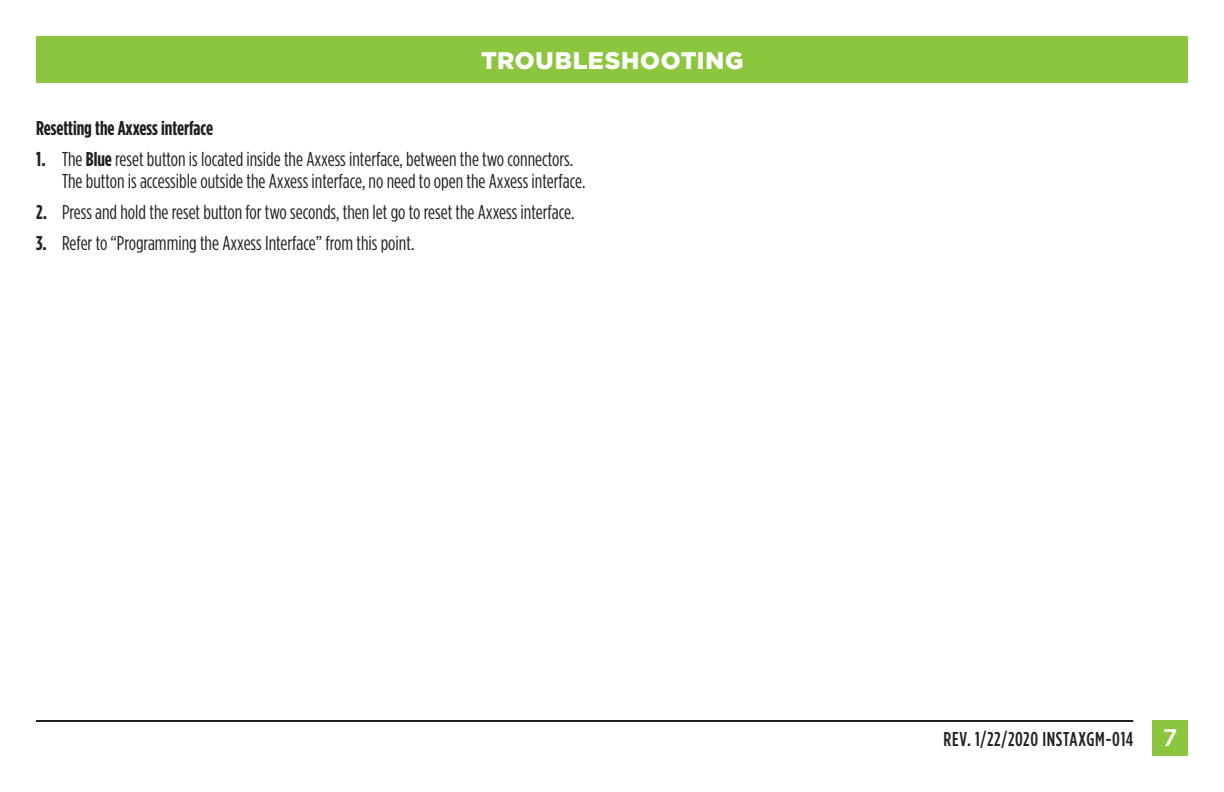
<style>
.page{position:relative;width:1224px;height:792px;background:#fff}
.page>*{position:absolute;margin:0;border:0;box-sizing:border-box;transform-origin:0 0}
.t1{font:900 24px "Gotham";letter-spacing:.03em;color:#fff}
.t2{font:20px/22px "Gotham Condensed";color:#231f20}
.t3{font:700 20px "Gotham Condensed";color:#231f20}
.t4{font:500 20px "Gotham Condensed";letter-spacing:.03em;color:#231f20}
.s1{font-weight:700}
.s2{font-family:"Gotham";font-size:24px;color:#fff}
</style>
<div class="page">
<div style="left:36px;top:36px;width:1152px;height:46px;background:#8bc63e"></div>
<div style="left:1152px;top:720px;width:36px;height:36px;background:#8bc63e"></div>
<hr style="left:36px;top:720px;width:1097px;height:2px;background:#231f20">
<p class="t1" style="left:481px;top:46px;width:264px">TROUBLESHOOTING</p>
<p class="t3" style="left:36px;top:117px;width:179px">Resetting the Axxess interface</p>
<p class="t2" style="left:62px;top:148px;width:525px;text-indent:-26px"><span class="s1">1.</span> The <span class="s1">Blue</span> reset button is located inside the Axxess interface, between the two connectors.<br>The button is accessible outside the Axxess interface, no need to open the Axxess interface.</p>
<p class="t2" style="left:36px;top:201px;width:540px"><span class="s1">2.</span> Press and hold the reset button for two seconds, then let go to reset the Axxess interface.</p>
<p class="t2" style="left:36px;top:232px;width:380px"><span class="s1">3.</span> Refer to “Programming the Axxess Interface” from this point.</p>
<p class="t4" style="left:944px;top:728px;width:235px">REV. 1/22/2020 INSTAXGM-014 <span class="s2">7</span></p>
</div>
